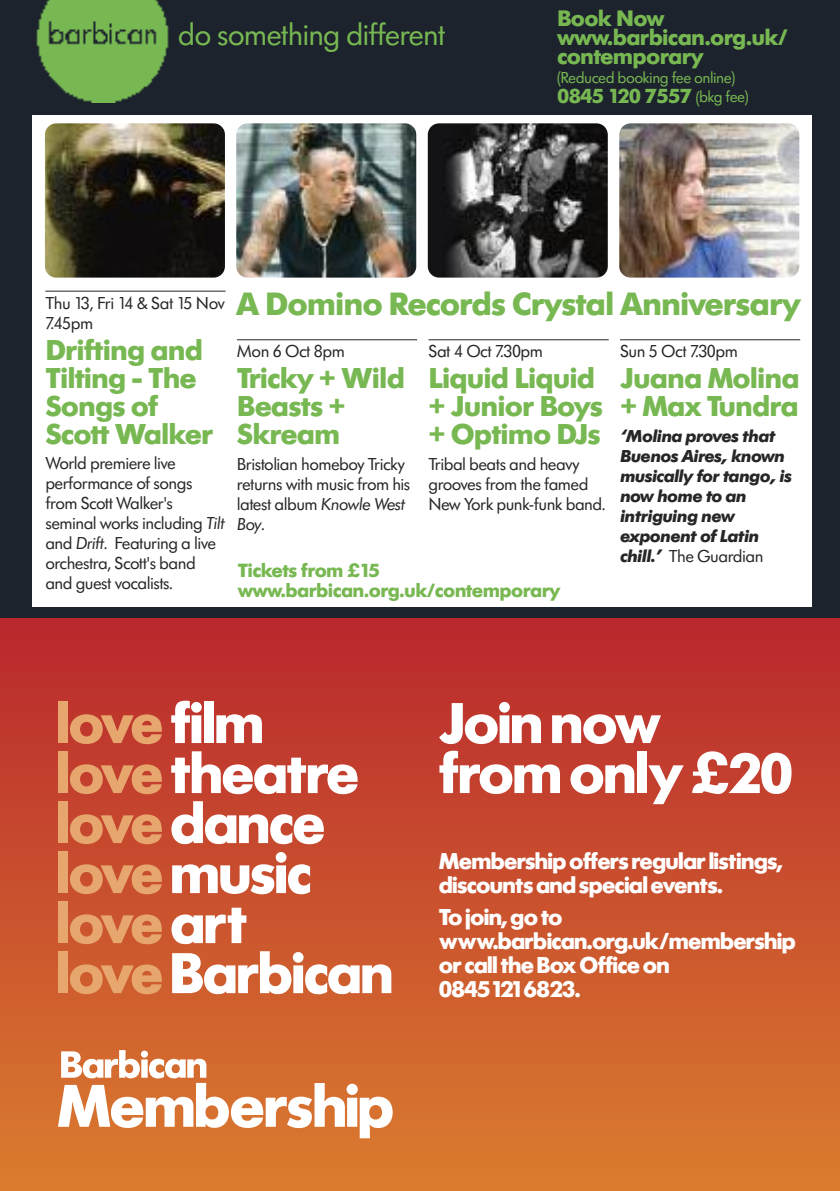
<style>
.page{position:relative;width:840px;height:1191px;background:#fff}
.page>*{position:absolute;margin:0;border:0;box-sizing:border-box;transform-origin:0 0}
.t1{font:700 60px/50px "Futura SH";color:#fff}
.t2{font:700 33.6px "Futura SB";letter-spacing:-.03em;color:#78b852}
.t3{font:32px "Futura SB";letter-spacing:-.03em;color:#78b852}
.t4{font:700 30px/28px "Futura SB";letter-spacing:-.03em;color:#78b852}
.t5{font:700 24px/24px "Futura SH";color:#fff}
.t6{font:700 23.4px/19px "Futura SB";letter-spacing:-.03em;color:#78b852}
.t7{font:700 21.4px "Futura SB";letter-spacing:-.03em;color:#78b852}
.t8{font:700 20px/20px "Futura SB";letter-spacing:-.03em;color:#78b852}
.t9{font:18px/20px "Futura SB";letter-spacing:-.03em;color:#272627}
.t10{font:italic 700 18px/20px "Futura SB";letter-spacing:-.03em;color:#272627}
.t11{font:16.6px "Futura SB";letter-spacing:-.03em;color:#78b852}
.s1{font-weight:400;font-size:16.6px}
.s2{font-style:italic}
.s3{font-weight:400;font-style:normal}
.s4{color:#e6a66d}
</style>
<div class="page">
<div style="left:0;top:0;width:839px;height:1191px;background:#1c232d"></div>
<div style="left:0;top:618px;width:839px;height:573px;background:linear-gradient(to bottom,#b9282d,#db7c2f)"></div>
<svg style="left:58px;top:1050px;width:334px;height:88px;background:#e39e75"></svg>
<div style="left:32px;top:115px;width:779px;height:491px;background:#fff"></div>
<img style="left:36px;top:0;width:133px;height:103px">
<hr style="left:45px;top:291px;width:180px;height:1px;background:#272627">
<hr style="left:237px;top:339px;width:180px;height:1px;background:#272627">
<hr style="left:428px;top:339px;width:180px;height:1px;background:#272627">
<hr style="left:619px;top:339px;width:180px;height:1px;background:#272627">
<img style="left:45px;top:123px;width:180px;height:155px;border-radius:11px">
<img style="left:236px;top:123px;width:180px;height:155px;border-radius:11px">
<img style="left:427px;top:123px;width:180px;height:155px;border-radius:11px">
<img style="left:619px;top:123px;width:179px;height:155px;border-radius:11px">
<h3 class="t3" style="left:178px;top:15px;width:269px">do something different</h3>
<p class="t6" style="left:556px;top:9px;width:232px">Book Now www.barbican.org.uk/ contemporary</p>
<p class="t11" style="left:556px;top:68px;width:179px">(Reduced booking fee online)</p>
<p class="t7" style="left:556px;top:83px;width:193px">0845 120 7557 <span class="s1">(bkg fee)</span></p>
<p class="t9" style="left:45px;top:292px;width:181px">Thu 13, Fri 14 &amp; Sat 15 Nov<br>7.45pm</p>
<h3 class="t4" style="left:45px;top:335px;width:169px">Drifting and<br>Tilting - The<br>Songs of<br>Scott Walker</h3>
<p class="t9" style="left:45px;top:453px;width:181px">World premiere live performance of songs from Scott Walker's seminal works including <span class="s2">Tilt </span>and <span class="s2">Drift</span>. Featuring a live orchestra, Scott's band and guest vocalists.</p>
<h2 class="t2" style="left:236px;top:283px;width:565px">A Domino Records Crystal Anniversary</h2>
<p class="t9" style="left:237px;top:341px;width:109px">Mon 6 Oct 8pm</p>
<h3 class="t4" style="left:237px;top:364px;width:169px">Tricky + Wild<br>Beasts +<br>Skream</h3>
<p class="t9" style="left:237px;top:453px;width:175px">Bristolian homeboy Tricky returns with music from his latest album <span class="s2">Knowle West<br>Boy</span>.</p>
<p class="t9" style="left:428px;top:341px;width:116px">Sat 4 Oct 7.30pm</p>
<h3 class="t4" style="left:428px;top:364px;width:176px">Liquid Liquid + Junior Boys + Optimo DJs</h3>
<p class="t9" style="left:428px;top:453px;width:178px">Tribal beats and heavy grooves from the famed<br>New York punk-funk band.</p>
<p class="t8" style="left:237px;top:560px;width:324px">Tickets from £15 www.barbican.org.uk/contemporary</p>
<p class="t9" style="left:619px;top:341px;width:119px">Sun 5 Oct 7.30pm</p>
<h3 class="t4" style="left:619px;top:364px;width:181px">Juana Molina + Max Tundra</h3>
<p class="t10" style="left:619px;top:425px;width:173px">‘Molina proves that<br>Buenos Aires, known musically for tango, is now home to an intriguing new exponent of Latin chill.’ <span class="s3">The Guardian</span></p>
<h1 class="t1" style="left:57px;top:697px;width:337px"><span class="s4">love</span> film<br><span class="s4">love</span> theatre <span class="s4">love</span>dance <span class="s4">love</span> music <span class="s4">love</span>art<br><span class="s4">love</span> Barbican</h1>
<h1 class="t1" style="left:439px;top:697px;width:354px">Join now from only£20</h1>
<h3 class="t5" style="left:439px;top:848px;width:345px">Membershipoffers regularlistings, discountsandspecial events.</h3>
<h3 class="t5" style="left:439px;top:905px;width:358px">Tojoin,goto www.barbican.org.uk/membership orcallthe BoxOfficeon<br>0845 121 6823.</h3>
</div>
